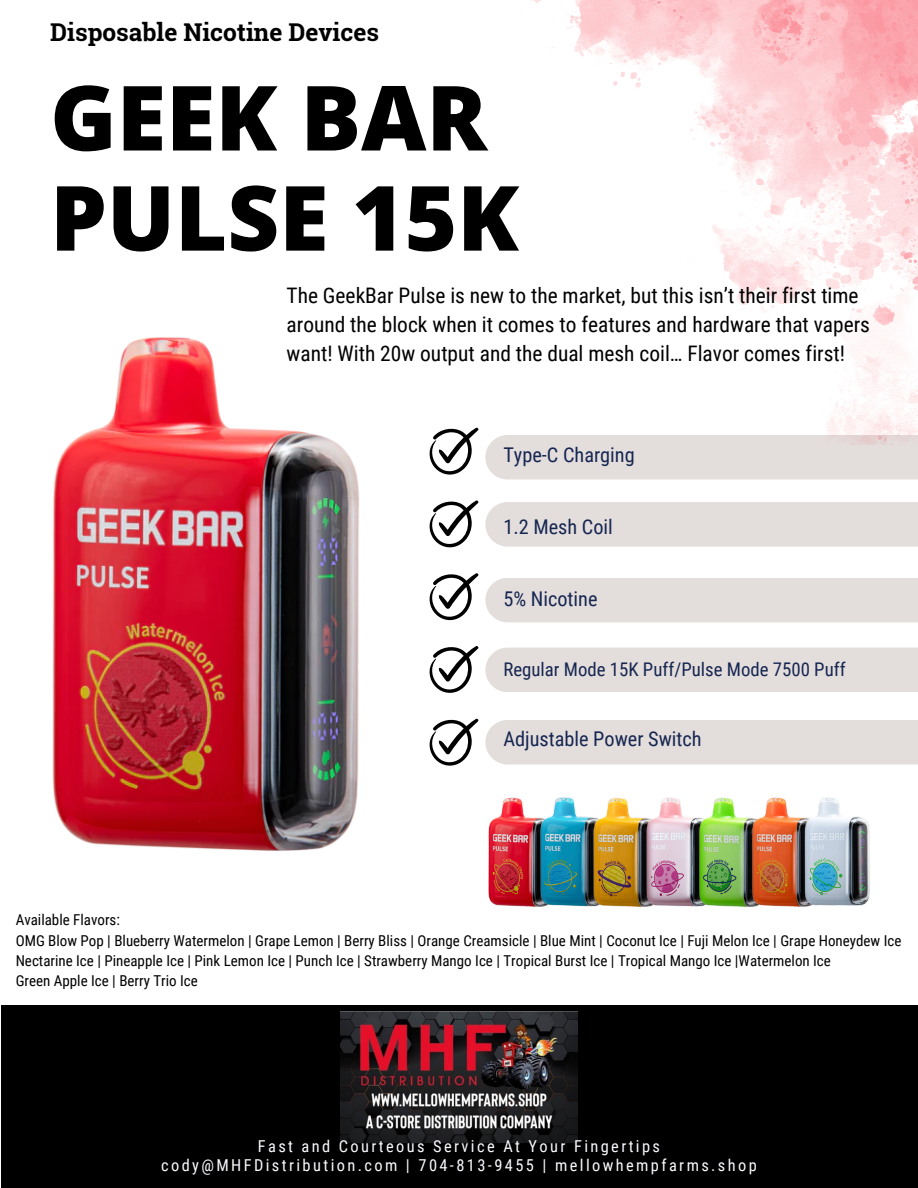
<style>
.page{position:relative;width:918px;height:1188px;background:#fff}
.page>*{position:absolute;margin:0;border:0;box-sizing:border-box;transform-origin:0 0}
.t1{font:800 90px/100.2px "Open Sans";color:#000}
.t2{font:700 24.6px "Roboto Slab";color:#000}
.t3{font:21.45px/29.2px "Roboto Condensed";color:#000}
.t4{font:20.25px "Roboto Condensed";color:#162651}
.t5{font:18.75px "Roboto Condensed";color:#162651}
.t6{font:16.35px "Roboto Condensed";letter-spacing:.145em;color:#fafaff}
.t7{font:15px "Roboto Condensed";color:#000}
</style>
<div class="page">
<div style="left:1px;top:1005px;width:917px;height:183px;background:#000"></div>
<svg style="left:429px;top:445px;width:43px;height:30px"></svg>
<svg style="left:429px;top:500px;width:50px;height:48px"></svg>
<svg style="left:429px;top:573px;width:50px;height:48px"></svg>
<svg style="left:429px;top:646px;width:50px;height:47px"></svg>
<svg style="left:429px;top:719px;width:41px;height:47px"></svg>
<div style="left:485px;top:445px;width:433px;height:35px;background:#e3dddc"></div>
<div style="left:485px;top:502px;width:433px;height:45px;background:#e3dddc"></div>
<div style="left:485px;top:578px;width:433px;height:44px;background:#e3dddc"></div>
<div style="left:485px;top:648px;width:433px;height:44px;background:#e3dddc"></div>
<svg style="left:885px;top:720px;width:33px;height:45px"></svg>
<img style="left:470px;top:718px;width:415px;height:189px">
<img style="left:431px;top:0;width:487px;height:445px">
<img style="left:52px;top:337px;width:308px;height:514px">
<img style="left:340px;top:1012px;width:238px;height:130px">
<p class="t2" style="left:50px;top:15px;width:330px">Disposable Nicotine Devices</p>
<h2 class="t1" style="left:50px;top:65px;width:470px">GEEK BAR<br>PULSE 15K</h2>
<p class="t3" style="left:287px;top:281px;width:585px">The GeekBar Pulse is new to the market, but this isn’t their first time around the block when it comes to features and hardware that vapers want! With 20w output and the dual mesh coil… Flavor comes first!</p>
<h1 class="t4" style="left:503px;top:443px;width:133px">Type-C Charging</h1>
<h3 class="t4" style="left:503px;top:515px;width:111px">1.2 Mesh Coil</h3>
<p class="t4" style="left:503px;top:587px;width:96px">5% Nicotine</p>
<p class="t5" style="left:503px;top:658px;width:344px">Regular Mode 15K Puff/Pulse Mode 7500 Puff</p>
<h3 class="t4" style="left:503px;top:728px;width:200px">Adjustable Power Switch</h3>
<p class="t7" style="left:16px;top:912px;width:106px">Available Flavors:</p>
<p class="t7" style="left:16px;top:932px;width:887px">OMG Blow Pop | Blueberry Watermelon | Grape Lemon | Berry Bliss | Orange Creamsicle | Blue Mint | Coconut Ice | Fuji Melon Ice | Grape Honeydew Ice</p>
<p class="t7" style="left:16px;top:952px;width:817px">Nectarine Ice | Pineapple Ice | Pink Lemon Ice | Punch Ice | Strawberry Mango Ice | Tropical Burst Ice | Tropical Mango Ice |Watermelon Ice</p>
<p class="t7" style="left:16px;top:972px;width:184px">Green Apple Ice | Berry Trio Ice</p>
<h3 class="t6" style="left:258px;top:1136px;width:404px">Fast and Courteous Service At Your Fingertips</h3>
<h4 class="t6" style="left:161px;top:1156px;width:597px">cody@MHFDistribution.com | 704-813-9455 | mellowhempfarms.shop</h4>
</div>
